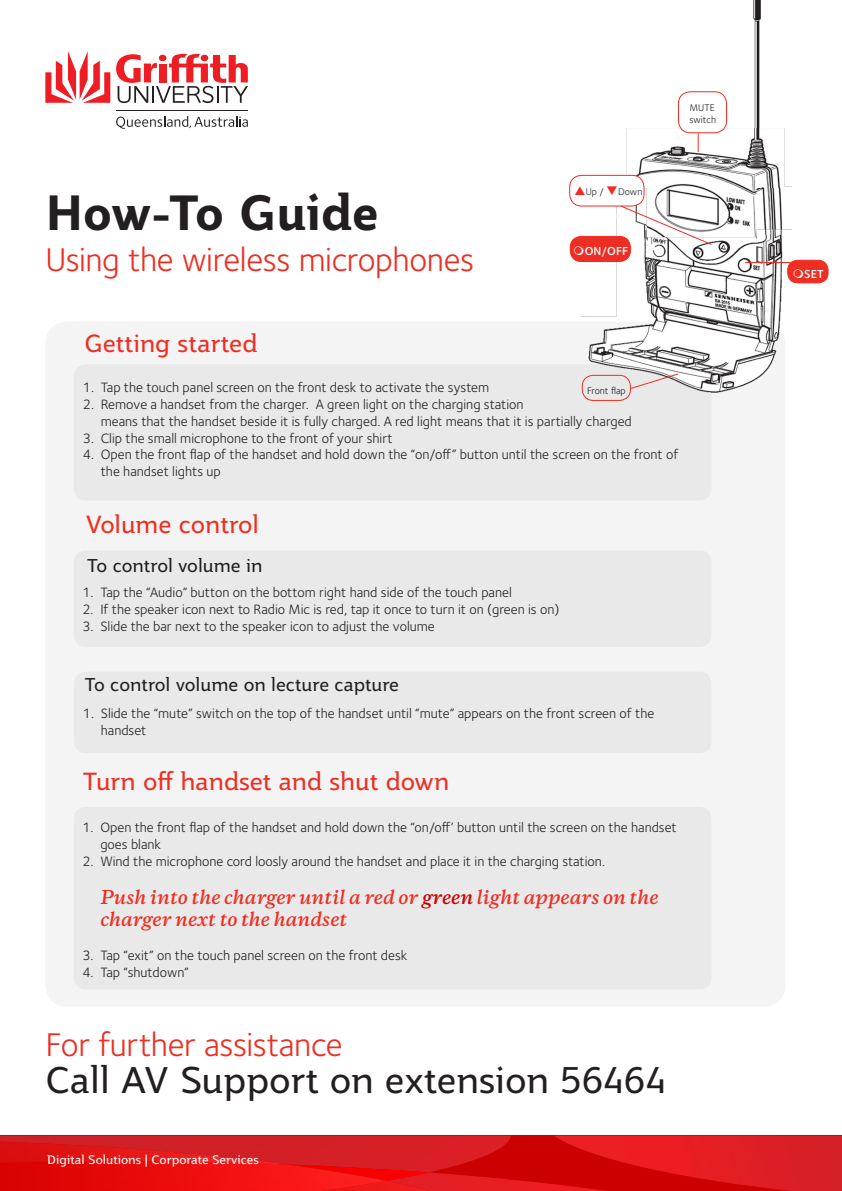
<style>
.page{position:relative;width:842px;height:1191px;background:#fff}
.page>*{position:absolute;margin:0;border:0;box-sizing:border-box;transform-origin:0 0}
.Main_Heading{font:700 48px "Jotia";letter-spacing:-.02em;color:#231f20}
.Heading_1{font:36px "Jotia";color:#231f20}
.Main_Heading-2{font:34px "Foundry Sterling";letter-spacing:-.01em;color:#ee2e22}
.Paragraph_Style_1{font:24px "Jotia";color:#ee2e22}
.t1{font:italic 600 18px/21.6px "Copernicus";color:#ee2e22}
.Heading_3{font:18px "Jotia";letter-spacing:-.005em;color:#231f20}
.t2{font:14px/16.8px "Foundry Sterling";color:#231f20}
.Heading_1-2{font:12px "Jotia";color:#fff}
.t3{font:600 12px "Foundry Sterling";color:#fff}
.t4{font:10px/12px "Foundry Sterling";color:#231f20}
.s1{color:#ee2e22}
.s2{color:#c00}
</style>
<div class="page">
<div style="left:45px;top:321px;width:740px;height:685px;background:#f4f4f4;border-radius:21px"></div>
<div style="left:74px;top:364px;width:637px;height:136px;background:#eae9ea;border-radius:12px"></div>
<div style="left:74px;top:807px;width:637px;height:182px;background:#eae9ea;border-radius:12px"></div>
<div style="left:74px;top:550px;width:637px;height:97px;background:#eae9ea;border-radius:12px"></div>
<div style="left:74px;top:671px;width:637px;height:82px;background:#eae9ea;border-radius:12px"></div>
<img style="left:582px;top:0;width:209px;height:396px">
<div style="left:678px;top:91px;width:49px;height:42px;border:1px solid #ee2e22;border-radius:12px"></div>
<svg style="left:698px;top:133px;width:1px;height:19px"></svg>
<div style="left:582px;top:375px;width:49px;height:26px;border:1px solid #ee2e22;border-radius:11px"></div>
<svg style="left:630px;top:373px;width:49px;height:16px"></svg>
<div style="left:570px;top:175px;width:74px;height:31px;background:#fff;border-radius:12px"></div>
<div style="left:569px;top:175px;width:75px;height:31px;border:1px solid #ee2e22;border-radius:12px"></div>
<svg style="left:619px;top:205px;width:95px;height:40px"></svg>
<div style="left:570px;top:236px;width:60px;height:25px;background:#ee2e22;border-radius:11px"></div>
<div style="left:570px;top:236px;width:61px;height:26px;border:1px solid #ee2e22;border-radius:11px"></div>
<div style="left:788px;top:260px;width:40px;height:23px;background:#ee2e22;border-radius:10px"></div>
<div style="left:787px;top:260px;width:41px;height:23px;border:1px solid #ee2e22;border-radius:10px"></div>
<hr style="left:745px;top:262px;width:49px;height:1px;background:#ee2e22">
<svg style="left:0;top:1135px;width:842px;height:56px;background:#dd1417"></svg>
<svg style="left:45px;top:51px;width:65px;height:52px"></svg>
<svg style="left:116px;top:54px;width:132px;height:49px"></svg>
<svg style="left:116px;top:116px;width:132px;height:13px"></svg>
<hr style="left:116px;top:110px;width:132px;height:1px;background:#231f20">
<p class="t4" style="left:689px;top:102px;width:28px">MUTE switch</p>
<p class="Main_Heading" style="left:45px;top:180px;width:335px">How-To Guide</p>
<p class="Main_Heading-2" style="left:45px;top:240px;width:430px">Using the wireless microphones</p>
<p class="Paragraph_Style_1" style="left:84px;top:327px;width:175px">Getting started</p>
<p class="t4" style="left:586px;top:186px;width:58px">Up / <span class="s1">❑</span>Down</p>
<p class="t3" style="left:585px;top:244px;width:45px">ON/OFF</p>
<p class="t2" style="left:83px;top:379px;width:408px">1. Tap the touch panel screen on the front desk to activate the system</p>
<p class="t2" style="left:101px;top:396px;width:533px;text-indent:-18px">2. Remove a handset from the charger. A green light on the charging station<br>means that the handset beside it is fully charged. A red light means that it is partially charged</p>
<p class="t2" style="left:83px;top:429px;width:311px">3. Clip the small microphone to the front of your shirt</p>
<p class="t2" style="left:101px;top:446px;width:579px;text-indent:-18px">4. Open the front flap of the handset and hold down the “on/off” button until the screen on the front of the handset lights up</p>
<p class="t4" style="left:587px;top:384px;width:40px">Front flap</p>
<p class="Paragraph_Style_1" style="left:85px;top:508px;width:175px">Volume control</p>
<p class="Heading_3" style="left:87px;top:553px;width:177px">To control volume in</p>
<p class="t2" style="left:82px;top:584px;width:431px">1. Tap the “Audio” button on the bottom right hand side of the touch panel</p>
<p class="t2" style="left:82px;top:601px;width:479px">2. If the speaker icon next to Radio Mic is red, tap it once to turn it on (green is on)</p>
<p class="t2" style="left:82px;top:618px;width:354px">3. Slide the bar next to the speaker icon to adjust the volume</p>
<p class="Heading_3" style="left:84px;top:673px;width:316px">To control volume on lecture capture</p>
<p class="t2" style="left:101px;top:705px;width:555px;text-indent:-18px">1. Slide the “mute” switch on the top of the handset until “mute” appears on the front screen of the handset</p>
<p class="Paragraph_Style_1" style="left:83px;top:765px;width:368px">Turn off handset and shut down</p>
<p class="t2" style="left:100px;top:819px;width:578px;text-indent:-18px">1. Open the front flap of the handset and hold down the “on/off’ button until the screen on the handset goes blank</p>
<p class="t2" style="left:82px;top:853px;width:524px">2. Wind the microphone cord loosly around the handset and place it in the charging station.</p>
<p class="t1" style="left:100px;top:885px;width:560px">Push into the charger until a red or <span class="s2">green</span> light appears on the charger next to the handset</p>
<p class="t2" style="left:82px;top:946px;width:327px">3. Tap “exit” on the touch panel screen on the front desk</p>
<p class="t2" style="left:82px;top:963px;width:108px">4. Tap “shutdown”</p>
<p class="Main_Heading-2" style="left:45px;top:1025px;width:299px">For further assistance</p>
<p class="Heading_1" style="left:45px;top:1056px;width:622px">Call AV Support on extension 56464</p>
<p class="Heading_1-2" style="left:47px;top:1151px;width:213px">Digital Solutions | Corporate Services</p>
<p class="t3" style="left:804px;top:267px;width:21px">SET</p>
</div>
